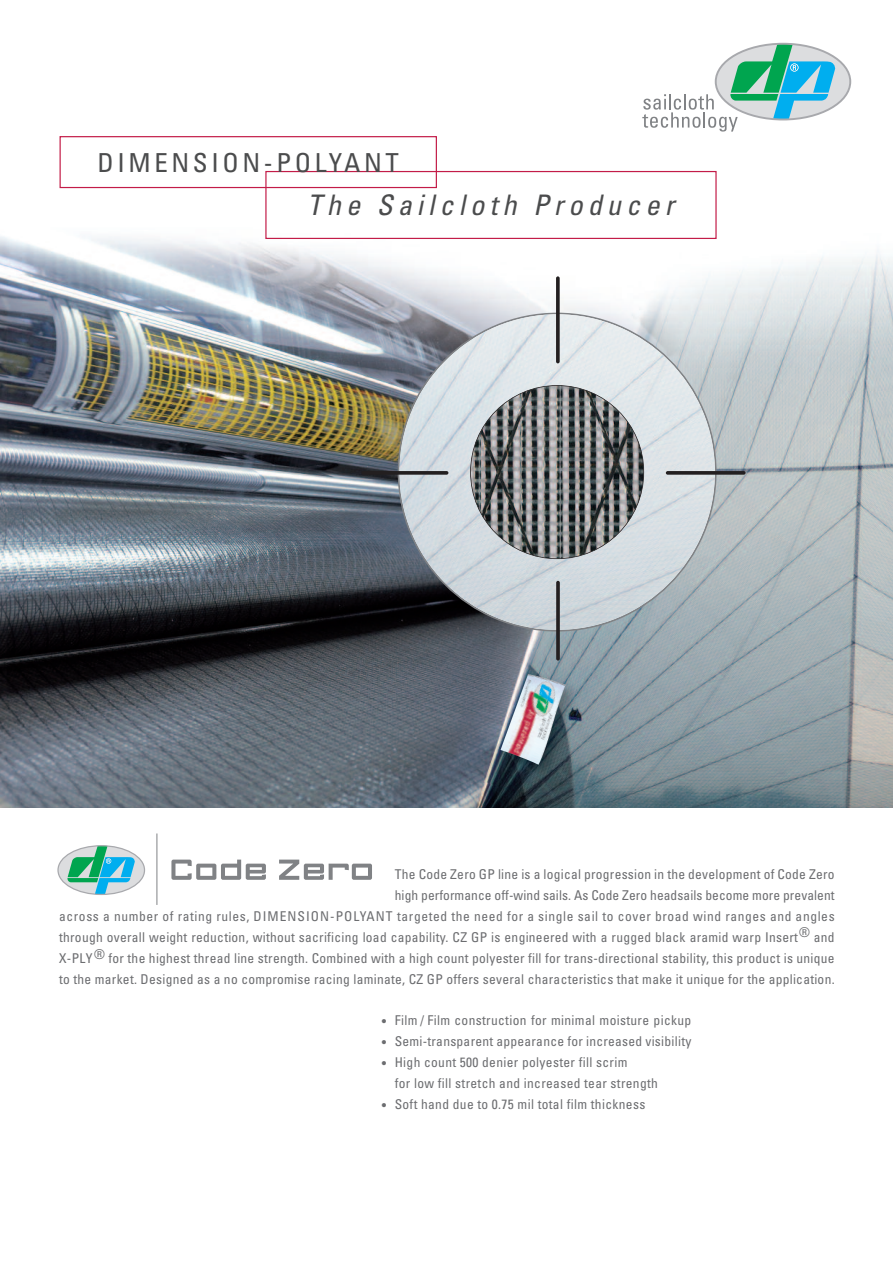
<style>
.page{position:relative;width:893px;height:1263px;background:#fff}
.page>*{position:absolute;margin:0;border:0;box-sizing:border-box;transform-origin:0 0}
.t1{font:italic condensed 28.35px "Univers";letter-spacing:.175em;color:#4b4c4d}
.t2{font:condensed 26.1px "Univers";letter-spacing:.135em;color:#4b4c4d}
.t3{font:condensed 13.5px/21px "Univers";letter-spacing:.02em;color:#6c6d70;text-align:right}
</style>
<div class="page">
<hr style="left:156px;top:833px;width:1px;height:72px;background:#808285">
<div style="left:58px;top:846px;width:87px;height:48px;background:#dcdddf;border-radius:50%"></div>
<svg style="left:67px;top:846px;width:68px;height:48px"></svg>
<div style="left:57px;top:845px;width:88px;height:50px;border:1px solid #a8a9ad;border-radius:50%"></div>
<svg style="left:171px;top:859px;width:95px;height:21px"></svg>
<svg style="left:279px;top:859px;width:93px;height:21px"></svg>
<img style="left:0;top:42px;width:893px;height:766px">
<img style="left:484px;top:647px;width:126px;height:161px">
<img style="left:529px;top:674px;width:37px;height:79px">
<div style="left:716px;top:44px;width:134px;height:75px;background:#dcdddf;border-radius:50%"></div>
<svg style="left:642px;top:44px;width:193px;height:88px"></svg>
<div style="left:715px;top:43px;width:136px;height:77px;border:2px solid #a8a9ad;border-radius:50%"></div>
<div style="left:265px;top:171px;width:452px;height:68px;border:1px solid #c31c48"></div>
<div style="left:60px;top:136px;width:377px;height:52px;border:1px solid #c31c48"></div>
<img style="left:399px;top:314px;width:316px;height:316px">
<img style="left:470px;top:385px;width:174px;height:174px;border-radius:50%">
<hr style="left:361px;top:471px;width:87px;height:4px;background:#231f20;border-radius:2px">
<svg style="left:556px;top:276px;width:4px;height:87px"></svg>
<svg style="left:556px;top:581px;width:4px;height:79px"></svg>
<svg style="left:666px;top:471px;width:80px;height:4px"></svg>
<h2 class="t2" style="left:97px;top:153px;width:303px">DIMENSION-POLYANT</h2>
<h1 class="t1" style="left:308px;top:194px;width:368px">The Sailcloth Producer</h1>
<p class="t3" style="left:59px;top:865px;width:777px">The Code Zero GP line is a logical progression in the development of Code Zero<br>high performance off-wind sails. As Code Zero headsails become more prevalent<br>across a number of rating rules, DIMENSION-POLYANT targeted the need for a single sail to cover broad wind ranges and angles through overall weight reduction, without sacrificing load capability. CZ GP is engineered with a rugged black aramid warp Insert® and X-PLY® for the highest thread line strength. Combined with a high count polyester fill for trans-directional stability, this product is unique to the market. Designed as a no compromise racing laminate, CZ GP offers several characteristics that make it unique for the application.</p>
<p class="t3" style="left:382px;top:1011px;width:311px">• Film / Film construction for minimal moisture pickup</p>
<p class="t3" style="left:382px;top:1032px;width:311px">• Semi-transparent appearance for increased visibility</p>
<p class="t3" style="left:395px;top:1053px;width:265px;text-align:left;text-indent:-13px">• High count 500 denier polyester fill scrim<br>for low fill stretch and increased tear strength</p>
<p class="t3" style="left:382px;top:1095px;width:265px">• Soft hand due to 0.75 mil total film thickness</p>
</div>
